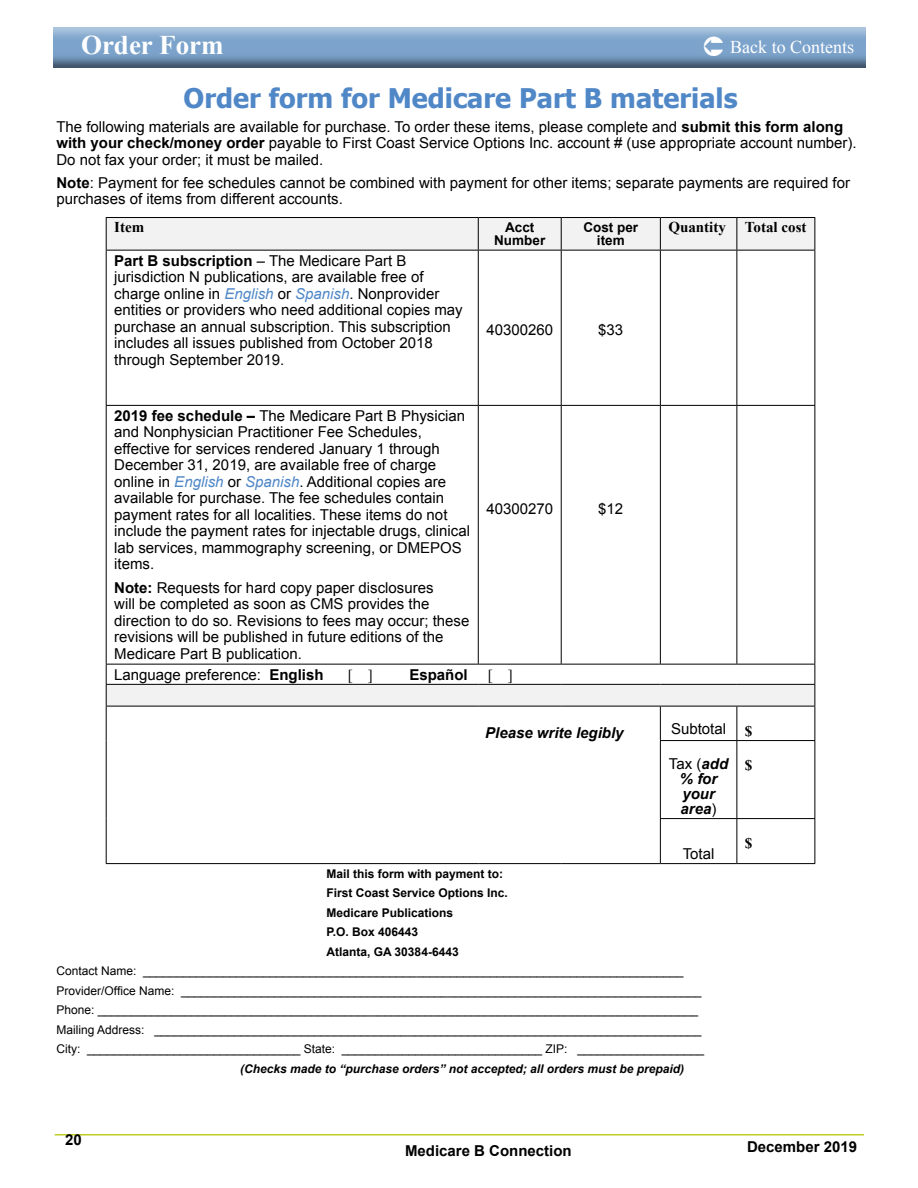
<style>
.page{position:relative;width:918px;height:1188px;background:#fff}
.page>*{position:absolute;margin:0;border:0;box-sizing:border-box;transform-origin:0 0}
.t1{font:700 27px "Tahoma";color:#5087c7}
.t2{font:700 27px "Times New Roman";color:#fff}
.t3{font:18px "Times New Roman";color:#fff}
.t4{font:15px/16.5px "Arial";color:#000}
.t5{font:700 15px "Arial";color:#000}
.t6{font:italic 700 15px/15px "Arial";color:#000;text-align:center}
.t7{font:700 15px "Times New Roman";color:#000}
.t8{font:15px "Times New Roman";color:#000}
.t9{font:700 13.5px/13.5px "Arial";color:#000;text-align:center}
.t10{font:12px/19.5px "Arial";color:#000}
.t11{font:700 12px/19.5px "Arial";color:#000}
.t12{font:italic 700 12px "Arial";color:#000}
.s1{font-weight:700}
.s2{font-style:italic;color:#5087c7}
.s3{font-weight:400;font-style:normal}
</style>
<div class="page">
<hr style="left:55px;top:1134px;width:809px;height:2px;background:#c2cd23">
<img style="left:54px;top:27px;width:810px;height:40px">
<svg style="left:107px;top:218px;width:707px;height:488px"></svg>
<hr style="left:106px;top:217px;width:372px;height:1px;background:#000">
<hr style="left:106px;top:218px;width:1px;height:32px;background:#000">
<hr style="left:478px;top:217px;width:83px;height:1px;background:#000">
<hr style="left:478px;top:218px;width:1px;height:32px;background:#000">
<hr style="left:561px;top:217px;width:99px;height:1px;background:#000">
<hr style="left:561px;top:218px;width:1px;height:32px;background:#000">
<hr style="left:660px;top:217px;width:77px;height:1px;background:#000">
<hr style="left:660px;top:218px;width:1px;height:32px;background:#000">
<hr style="left:737px;top:217px;width:78px;height:1px;background:#000">
<hr style="left:736px;top:218px;width:1px;height:32px;background:#000">
<hr style="left:814px;top:218px;width:1px;height:32px;background:#000">
<hr style="left:106px;top:250px;width:372px;height:1px;background:#000">
<hr style="left:106px;top:251px;width:1px;height:154px;background:#000">
<hr style="left:478px;top:250px;width:83px;height:1px;background:#000">
<hr style="left:478px;top:251px;width:1px;height:154px;background:#000">
<hr style="left:561px;top:250px;width:99px;height:1px;background:#000">
<hr style="left:561px;top:251px;width:1px;height:154px;background:#000">
<hr style="left:660px;top:250px;width:77px;height:1px;background:#000">
<hr style="left:660px;top:251px;width:1px;height:154px;background:#000">
<hr style="left:737px;top:250px;width:78px;height:1px;background:#000">
<hr style="left:736px;top:251px;width:1px;height:154px;background:#000">
<hr style="left:814px;top:251px;width:1px;height:154px;background:#000">
<hr style="left:106px;top:405px;width:372px;height:1px;background:#000">
<hr style="left:106px;top:406px;width:1px;height:258px;background:#000">
<hr style="left:478px;top:405px;width:83px;height:1px;background:#000">
<hr style="left:478px;top:406px;width:1px;height:258px;background:#000">
<hr style="left:561px;top:405px;width:99px;height:1px;background:#000">
<hr style="left:561px;top:406px;width:1px;height:258px;background:#000">
<hr style="left:660px;top:405px;width:77px;height:1px;background:#000">
<hr style="left:660px;top:406px;width:1px;height:258px;background:#000">
<hr style="left:737px;top:405px;width:78px;height:1px;background:#000">
<hr style="left:736px;top:406px;width:1px;height:258px;background:#000">
<hr style="left:814px;top:406px;width:1px;height:258px;background:#000">
<hr style="left:106px;top:664px;width:372px;height:1px;background:#000">
<hr style="left:478px;top:664px;width:83px;height:1px;background:#000">
<hr style="left:561px;top:664px;width:99px;height:1px;background:#000">
<hr style="left:660px;top:664px;width:77px;height:1px;background:#000">
<hr style="left:737px;top:664px;width:78px;height:1px;background:#000">
<hr style="left:106px;top:684px;width:372px;height:1px;background:#000">
<svg style="left:106px;top:665px;width:1px;height:41px"></svg>
<hr style="left:478px;top:684px;width:83px;height:1px;background:#000">
<hr style="left:561px;top:684px;width:99px;height:1px;background:#000">
<hr style="left:660px;top:684px;width:77px;height:1px;background:#000">
<hr style="left:737px;top:684px;width:78px;height:1px;background:#000">
<svg style="left:814px;top:665px;width:1px;height:41px"></svg>
<hr style="left:106px;top:706px;width:1px;height:35px;background:#000">
<hr style="left:660px;top:706px;width:1px;height:34px;background:#000">
<hr style="left:736px;top:706px;width:1px;height:34px;background:#000">
<hr style="left:814px;top:706px;width:1px;height:34px;background:#000">
<hr style="left:106px;top:741px;width:1px;height:78px;background:#000">
<hr style="left:660px;top:740px;width:77px;height:1px;background:#000">
<hr style="left:660px;top:741px;width:1px;height:77px;background:#000">
<hr style="left:737px;top:740px;width:78px;height:1px;background:#000">
<hr style="left:736px;top:741px;width:1px;height:77px;background:#000">
<hr style="left:814px;top:741px;width:1px;height:77px;background:#000">
<hr style="left:106px;top:819px;width:1px;height:44px;background:#000">
<hr style="left:660px;top:818px;width:77px;height:1px;background:#000">
<hr style="left:660px;top:819px;width:1px;height:44px;background:#000">
<hr style="left:737px;top:818px;width:78px;height:1px;background:#000">
<hr style="left:736px;top:819px;width:1px;height:44px;background:#000">
<hr style="left:814px;top:819px;width:1px;height:44px;background:#000">
<hr style="left:106px;top:863px;width:372px;height:1px;background:#000">
<hr style="left:478px;top:863px;width:83px;height:1px;background:#000">
<hr style="left:561px;top:863px;width:99px;height:1px;background:#000">
<hr style="left:660px;top:863px;width:77px;height:1px;background:#000">
<hr style="left:737px;top:863px;width:78px;height:1px;background:#000">
<hr style="left:106px;top:706px;width:372px;height:1px;background:#000">
<hr style="left:478px;top:706px;width:83px;height:1px;background:#000">
<hr style="left:561px;top:706px;width:99px;height:1px;background:#000">
<hr style="left:660px;top:706px;width:77px;height:1px;background:#000">
<hr style="left:737px;top:706px;width:78px;height:1px;background:#000">
<svg style="left:102px;top:36px;width:19px;height:20px"></svg>
<svg style="left:687px;top:36px;width:41px;height:22px"></svg>
<h1 class="t2" style="left:81px;top:26px;width:144px">Order Form</h1>
<p class="t3" style="left:129px;top:35px;width:126px">Back to Contents</p>
<p class="t3" style="left:714px;top:37px;width:126px">Back to Contents</p>
<p class="t3" style="left:730px;top:35px;width:126px">Back to Contents</p>
<p class="t3" style="left:735px;top:36px;width:126px">Back to Co ents</p>
<h1 class="t1" style="left:184px;top:80px;width:555px">Order form for Medicare Part B materials</h1>
<p class="t4" style="left:56px;top:118px;width:802px">The following materials are available for purchase. To order these items, please complete and <span class="s1">submit this form along with your check/money order</span> payable to First Coast Service Options Inc. account # (use appropriate account number).<br>Do not fax your order; it must be mailed.</p>
<p class="t4" style="left:56px;top:175px;width:795px"><span class="s1">Note</span>: Payment for fee schedules cannot be combined with payment for other items; separate payments are required for purchases of items from different accounts.</p>
<p class="t7" style="left:114px;top:217px;width:31px">Item</p>
<p class="t9" style="left:494px;top:221px;width:53px">Acct<br>Number</p>
<p class="t9" style="left:583px;top:221px;width:56px">Cost per item</p>
<p class="t7" style="left:668px;top:217px;width:59px">Quantity</p>
<p class="t7" style="left:745px;top:217px;width:63px">Total cost</p>
<p class="t4" style="left:114px;top:252px;width:350px"><span class="s1">Part B subscription</span> – The Medicare Part B jurisdiction N publications, are available free of charge online in <span class="s2">English</span> or <span class="s2">Spanish</span>. Nonprovider entities or providers who need additional copies may purchase an annual subscription. This subscription includes all issues published from October 2018 through September 2019.</p>
<p class="t4" style="left:486px;top:322px;width:68px">40300260</p>
<p class="t4" style="left:598px;top:322px;width:27px">$33</p>
<p class="t4" style="left:114px;top:408px;width:357px"><span class="s1">2019 fee schedule –</span> The Medicare Part B Physician and Nonphysician Practitioner Fee Schedules, effective for services rendered January 1 through December 31, 2019, are available free of charge online in <span class="s2">English</span> or <span class="s2">Spanish</span>. Additional copies are available for purchase. The fee schedules contain payment rates for all localities. These items do not include the payment rates for injectable drugs, clinical lab services, mammography screening, or DMEPOS items.</p>
<p class="t4" style="left:114px;top:579px;width:357px"><span class="s1">Note:</span> Requests for hard copy paper disclosures<br>will be completed as soon as CMS provides the direction to do so. Revisions to fees may occur; these revisions will be published in future editions of the Medicare Part B publication.</p>
<p class="t4" style="left:486px;top:501px;width:68px">40300270</p>
<p class="t4" style="left:598px;top:501px;width:27px">$12</p>
<p class="t4" style="left:114px;top:666px;width:211px">Language preference: <span class="s1">English</span></p>
<p class="t8" style="left:348px;top:665px;width:26px">[ ]</p>
<p class="t5" style="left:409px;top:664px;width:60px">Español</p>
<p class="t8" style="left:488px;top:665px;width:26px">[ ]</p>
<p class="t6" style="left:485px;top:725px;width:140px">Please write legibly</p>
<p class="t4" style="left:671px;top:721px;width:57px">Subtotal</p>
<p class="t7" style="left:745px;top:721px;width:9px">$</p>
<p class="t6" style="left:669px;top:757px;width:61px"><span class="s3">Tax (</span>add % for your area<span class="s3">)</span></p>
<p class="t7" style="left:745px;top:755px;width:9px">$</p>
<p class="t4" style="left:683px;top:846px;width:33px">Total</p>
<p class="t7" style="left:745px;top:833px;width:9px">$</p>
<p class="t11" style="left:326px;top:864px;width:183px">Mail this form with payment to:<br>First Coast Service Options Inc.<br>Medicare Publications<br>P.O. Box 406443<br>Atlanta, GA 30384-6443</p>
<p class="t10" style="left:56px;top:962px;width:649px">Contact Name: _________________________________________________________________________________ Provider/Office Name: ______________________________________________________________________________ Phone: __________________________________________________________________________________________ Mailing Address: __________________________________________________________________________________ City: ________________________________ State: ______________________________ ZIP: ___________________</p>
<p class="t12" style="left:240px;top:1061px;width:446px">(Checks made to “purchase orders” not accepted; all orders must be prepaid)</p>
<p class="t5" style="left:65px;top:1130px;width:18px">20</p>
<p class="t5" style="left:405px;top:1141px;width:168px">Medicare B Connection</p>
<p class="t5" style="left:747px;top:1137px;width:112px">December 2019</p>
</div>
